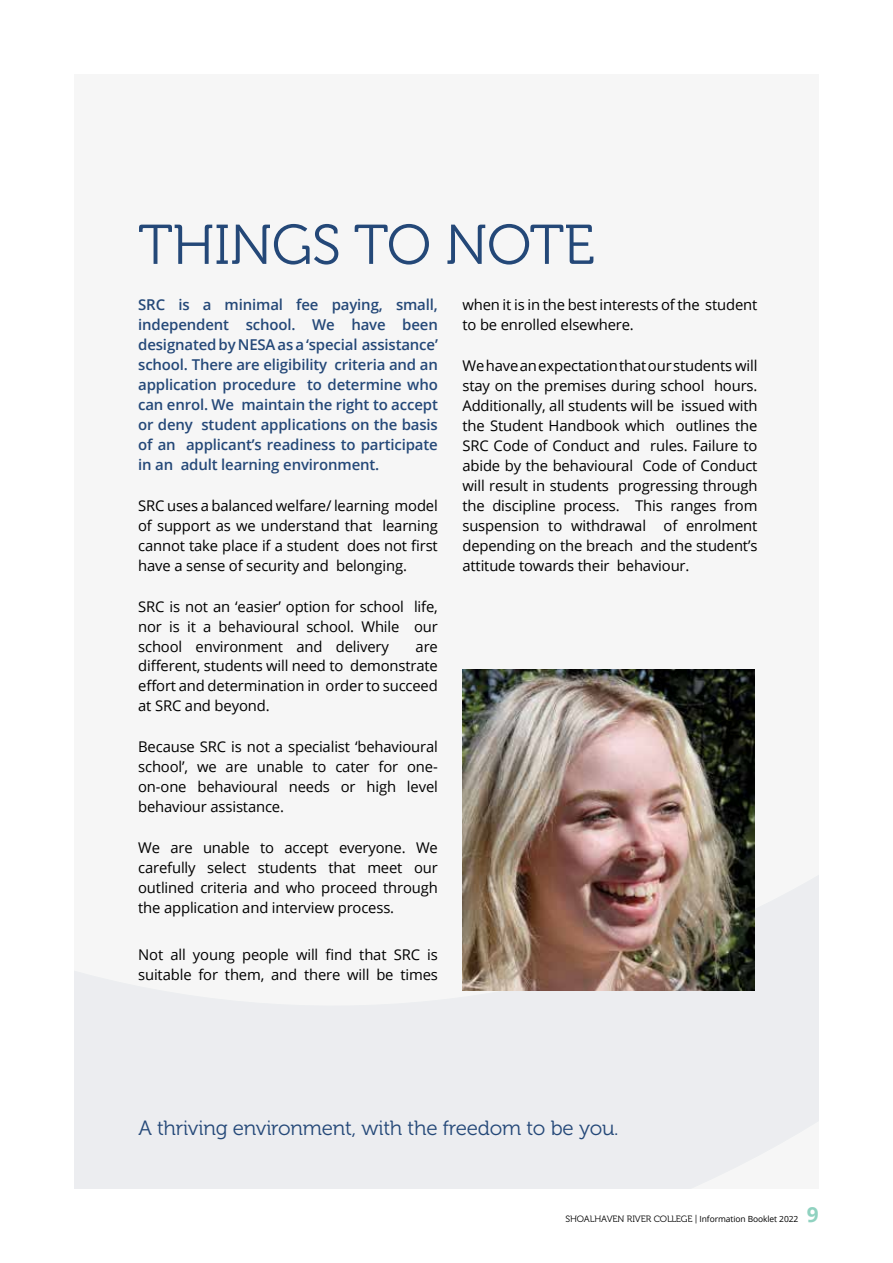
<style>
.page{position:relative;width:893px;height:1263px;background:#fff}
.page>*{position:absolute;margin:0;border:0;box-sizing:border-box;transform-origin:0 0}
.t1{font:55.8px "Museo 300";letter-spacing:-.01em;color:#244878}
.t2{font:700 20.85px "Open Sans";color:#90d2c0}
.t3{font:20.55px "Museo 300";letter-spacing:-.01em;color:#244878}
.t4{font:600 15px/20px "Open Sans";letter-spacing:-.01em;color:#244878;text-align:justify}
.t5{font:14.85px/20px "Open Sans";letter-spacing:-.01em;color:#000;text-align:justify}
.t6{font:9.15px "Museo 300";letter-spacing:-.01em;color:#000}
.s1{font-family:"Open Sans";font-size:8.4px}
</style>
<div class="page">
<svg style="left:74px;top:669px;width:745px;height:519px"></svg>
<img style="left:462px;top:670px;width:293px;height:321px">
<h1 class="t1" style="left:138px;top:215px;width:458px">THINGS TO NOTE</h1>
<p class="t4" style="left:138px;top:295px;width:301px">SRC is a minimal fee paying, small, independent school. We have been designated by NESA as a ‘special assistance’ school. There are eligibility criteria and an application procedure to determine who can enrol. We maintain the right to accept or deny student applications on the basis of an applicant’s readiness to participate in an adult learning environment.</p>
<p class="t5" style="left:138px;top:495px;width:301px">SRC uses a balanced welfare/ learning model of support as we understand that learning cannot take place if a student does not first have a sense of security and belonging.</p>
<p class="t5" style="left:138px;top:596px;width:301px">SRC is not an ‘easier’ option for school life, nor is it a behavioural school. While our school environment and delivery</p>
<p class="t5" style="left:462px;top:295px;width:296px">when it is in the best interests of the student to be enrolled elsewhere.</p>
<p class="t5" style="left:462px;top:356px;width:297px">We have an expectation that our students will stay on the premises during school hours.<br>Additionally, all students will be issued with the Student Handbook which outlines the SRC Code of Conduct and rules. Failure to abide by the behavioural Code of Conduct will result in students progressing through the discipline process. This ranges from suspension to withdrawal of enrolment depending on the breach and the student’s attitude towards their behaviour.</p>
<p class="t5" style="left:138px;top:636px;width:301px;text-indent:277px">are different, students will need to demonstrate effort and determination in order to succeed at SRC and beyond.</p>
<p class="t5" style="left:138px;top:736px;width:301px">Because SRC is not a specialist ‘behavioural school’, we are unable to cater for one&shy;on-one behavioural needs or high level behaviour assistance.</p>
<p class="t5" style="left:138px;top:837px;width:301px">We are unable to accept everyone. We carefully select students that meet our outlined criteria and who proceed through the application and interview process.</p>
<p class="t5" style="left:138px;top:944px;width:301px">Not all young people will find that SRC is suitable for them, and there will be times</p>
<h3 class="t3" style="left:138px;top:1117px;width:482px">A thriving environment, with the freedom to be you.</h3>
<p class="t6" style="left:565px;top:1214px;width:234px">SHOALHAVEN RIVER COLLEGE | <span class="s1">Information Booklet 2022</span></p>
<h2 class="t2" style="left:807px;top:1200px;width:13px">9</h2>
</div>
